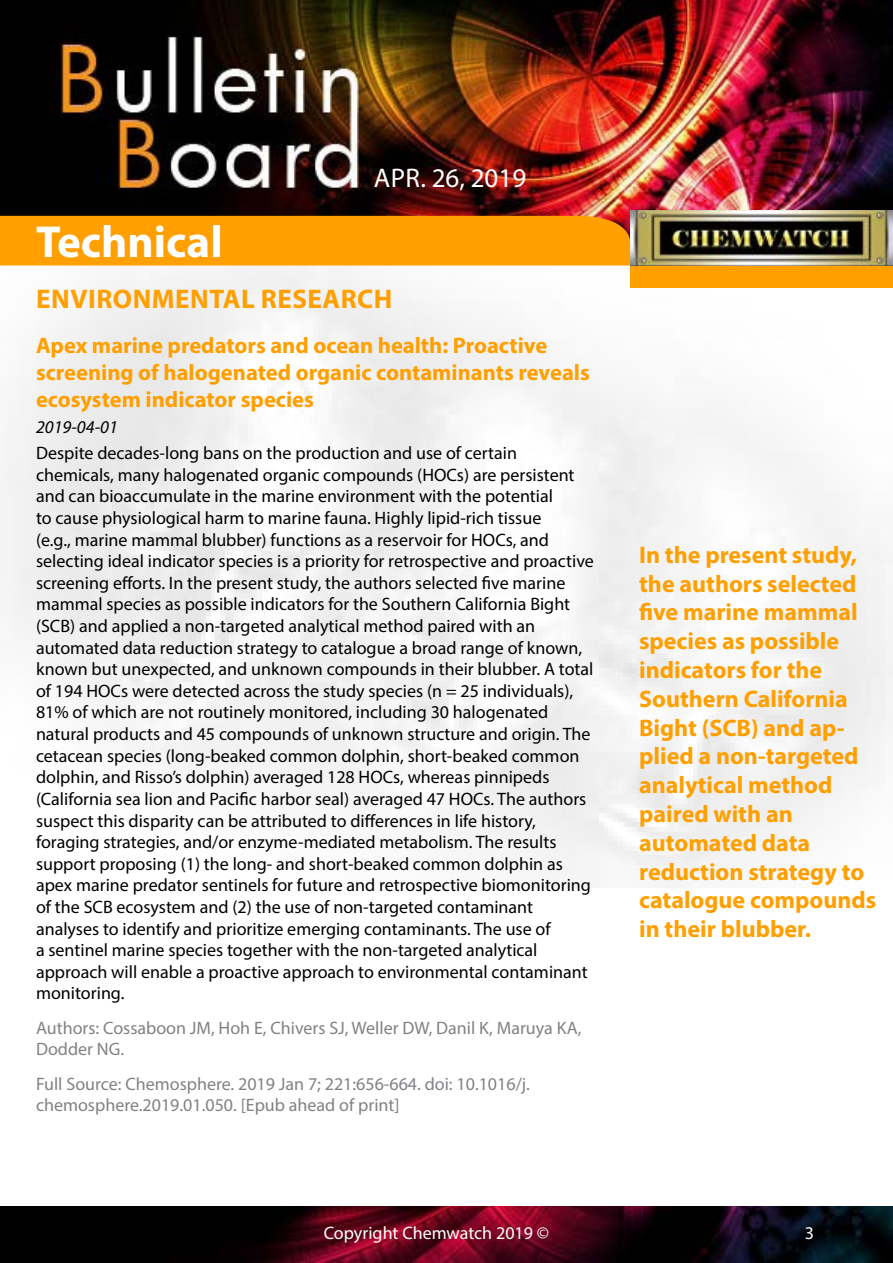
<style>
.page{position:relative;width:893px;height:1263px;background:#fff}
.page>*{position:absolute;margin:0;border:0;box-sizing:border-box;transform-origin:0 0}
.t1{font:700 45px "Myriad Pro";color:#fff}
.t2{font:700 27px "Myriad Pro";letter-spacing:.02em;color:#ff9f00}
.t3{font:27px "Myriad Pro";color:#fff}
.t4{font:700 24px/28.8px "Myriad Pro";color:#ff9f00}
.t5{font:700 22.5px/27px "Myriad Pro";color:#ff9f00}
.t6{font:18px/21.6px "Myriad Pro";color:#000}
.t7{font:18px/21.6px "Myriad Pro";color:#808285}
.t8{font:18px "Myriad Pro";color:#fff}
.t9{font:italic 18px "Myriad Pro";color:#000}
</style>
<div class="page">
<img style="left:0;top:0;width:893px;height:887px">
<div style="left:630px;top:265px;width:263px;height:23px;background:#ff9f00"></div>
<img style="left:630px;top:210px;width:262px;height:56px">
<img style="left:0;top:1206px;width:893px;height:57px">
<img style="left:0;top:0;width:1px;height:216px">
<svg style="left:0;top:216px;width:630px;height:72px"></svg>
<h1 class="t1" style="left:36px;top:213px;width:188px">Technical</h1>
<h2 class="t3" style="left:374px;top:161px;width:154px">Apr. 26, 2019</h2>
<h2 class="t2" style="left:36px;top:282px;width:358px">ENVIRONMENTAL RESEARCH</h2>
<p class="t5" style="left:36px;top:331px;width:555px">Apex marine predators and ocean health: Proactive screening of halogenated organic contaminants reveals ecosystem indicator species</p>
<p class="t9" style="left:36px;top:416px;width:83px">2019-04-01</p>
<p class="t6" style="left:36px;top:442px;width:559px">Despite decades-long bans on the production and use of certain chemicals, many halogenated organic compounds (HOCs) are persistent and can bioaccumulate in the marine environment with the potential<br>to cause physiological harm to marine fauna. Highly lipid-rich tissue<br>(e.g., marine mammal blubber) functions as a reservoir for HOCs, and selecting ideal indicator species is a priority for retrospective and proactive screening efforts. In the present study, the authors selected five marine mammal species as possible indicators for the Southern California Bight (SCB) and applied a non-targeted analytical method paired with an automated data reduction strategy to catalogue a broad range of known, known but unexpected, and unknown compounds in their blubber. A total of 194 HOCs were detected across the study species (n = 25 individuals), 81% of which are not routinely monitored, including 30 halogenated natural products and 45 compounds of unknown structure and origin. The cetacean species (long-beaked common dolphin, short-beaked common dolphin, and Risso’s dolphin) averaged 128 HOCs, whereas pinnipeds (California sea lion and Pacific harbor seal) averaged 47 HOCs. The authors suspect this disparity can be attributed to differences in life history, foraging strategies, and/or enzyme-mediated metabolism. The results support proposing (1) the long- and short-beaked common dolphin as apex marine predator sentinels for future and retrospective biomonitoring of the SCB ecosystem and (2) the use of non-targeted contaminant analyses to identify and prioritize emerging contaminants. The use of<br>a sentinel marine species together with the non-targeted analytical approach will enable a proactive approach to environmental contaminant monitoring.</p>
<p class="t7" style="left:36px;top:1016px;width:547px">Authors: Cossaboon JM, Hoh E, Chivers SJ, Weller DW, Danil K, Maruya KA,<br>Dodder NG.</p>
<p class="t7" style="left:36px;top:1072px;width:495px">Full Source: Chemosphere. 2019 Jan 7; 221:656-664. doi: 10.1016/j. chemosphere.2019.01.050. [Epub ahead of print]</p>
<p class="t4" style="left:639px;top:539px;width:239px">In the present study, the authors selected five marine mammal species as possible indicators for the<br>Southern California<br>Bight (SCB) and ap&shy;plied a non-targeted analytical method paired with an automated data reduction strategy to catalogue compounds in their blubber.</p>
<p class="t8" style="left:324px;top:1222px;width:227px">Copyright Chemwatch 2019 ©</p>
<p class="t8" style="left:805px;top:1222px;width:11px">3</p>
</div>
